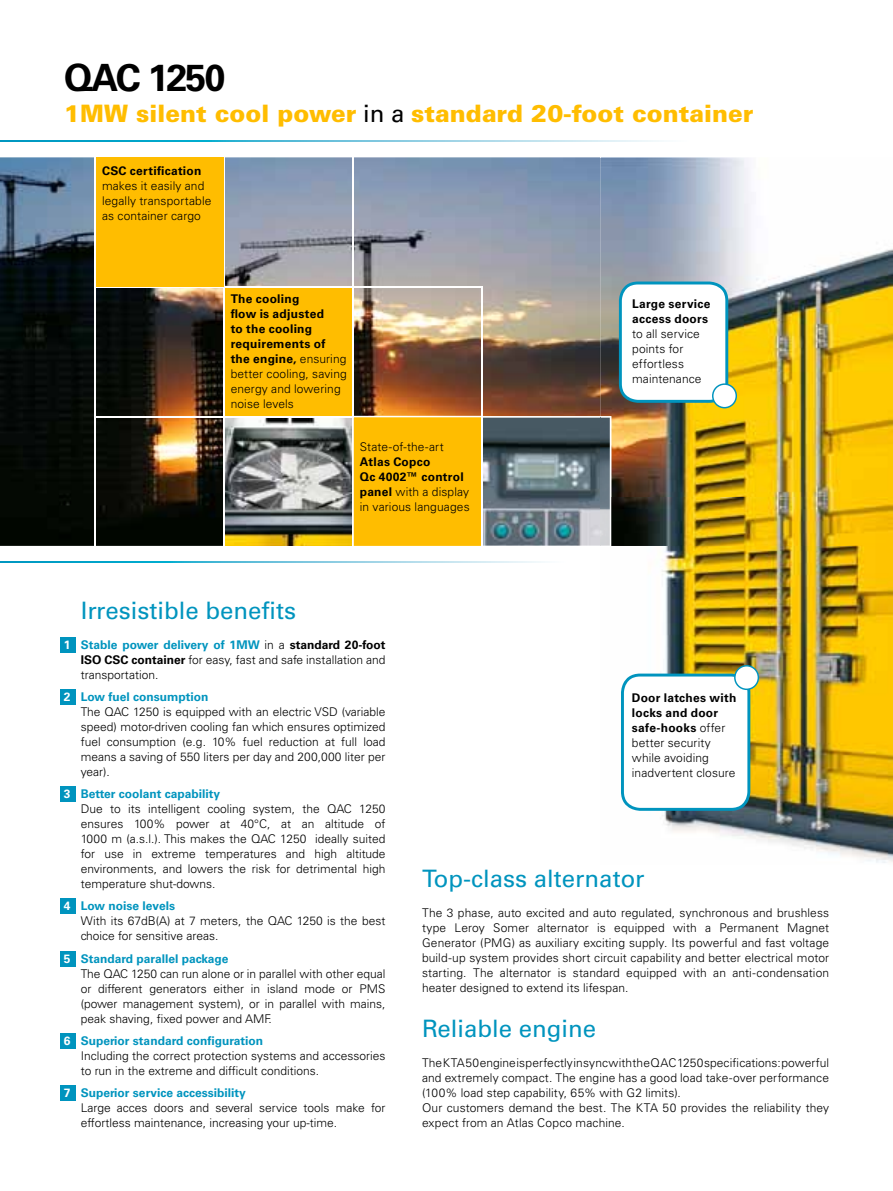
<style>
.page{position:relative;width:893px;height:1191px;background:#fff}
.page>*{position:absolute;margin:0;border:0;box-sizing:border-box;transform-origin:0 0}
.t1{font:700 37.5px "Univers LT Std";letter-spacing:-.05em;color:#000}
.t2{font:24px "Univers LT Std";color:#0094be}
.t3{font:900 24px "Univers LT Std";color:#ffbd00}
.t4{font:300 12px/15px "Univers LT Std";color:#000}
.t5{font:700 12px/15px "Univers LT Std";letter-spacing:.02em;color:#000}
.s1{font-weight:400;color:#000}
.s2{font-weight:300}
.s3{font-weight:700}
.s4{font-weight:700;color:#fff}
.s5{font-weight:700;color:#0094be}
</style>
<div class="page">
<img style="left:0;top:157px;width:601px;height:389px">
<svg style="left:0;top:561px;width:543px;height:2px"></svg>
<svg style="left:0;top:140px;width:662px;height:2px"></svg>
<img style="left:225px;top:417px;width:127px;height:129px">
<div style="left:224px;top:287px;width:129px;height:129px;background:#ffbd00"></div>
<hr style="left:95px;top:154px;width:1px;height:396px;background:#fff">
<hr style="left:223px;top:154px;width:2px;height:397px;background:#fff">
<hr style="left:95px;top:416px;width:258px;height:1px;background:#fff">
<hr style="left:95px;top:286px;width:388px;height:2px;background:#fff">
<div style="left:96px;top:157px;width:127px;height:129px;background:#ffbd00"></div>
<hr style="left:352px;top:154px;width:2px;height:397px;background:#fff">
<svg style="left:353px;top:416px;width:248px;height:130px;background:#b59b3f"></svg>
<hr style="left:482px;top:286px;width:1px;height:265px;background:#fff">
<img style="left:601px;top:157px;width:292px;height:340px">
<img style="left:662px;top:546px;width:231px;height:317px">
<img style="left:611px;top:497px;width:282px;height:49px">
<img style="left:601px;top:416px;width:10px;height:130px">
<svg style="left:619px;top:281px;width:118px;height:127px"></svg>
<svg style="left:621px;top:665px;width:138px;height:146px"></svg>
<div style="left:60px;top:637px;width:15px;height:15px;background:#0094be"></div>
<div style="left:60px;top:689px;width:15px;height:15px;background:#0094be"></div>
<div style="left:60px;top:786px;width:15px;height:15px;background:#0094be"></div>
<div style="left:60px;top:898px;width:15px;height:16px;background:#0094be"></div>
<div style="left:60px;top:951px;width:15px;height:15px;background:#0094be"></div>
<div style="left:60px;top:1033px;width:15px;height:15px;background:#0094be"></div>
<div style="left:60px;top:1084px;width:15px;height:16px;background:#0094be"></div>
<h1 class="t1" style="left:64px;top:56px;width:163px">QAC 1250</h1>
<h2 class="t3" style="left:64px;top:99px;width:691px">1MW silent cool power <span class="s1">in a</span> standard 20-foot container</h2>
<p class="t5" style="left:102px;top:163px;width:101px">CSC certification</p>
<p class="t4" style="left:102px;top:178px;width:111px">makes it easily and legally transportable as container cargo</p>
<p class="t5" style="left:231px;top:291px;width:118px">The cooling<br>flow is adjusted<br>to the cooling requirements of the engine, <span class="s2">ensuring better cooling, saving energy and lowering noise levels</span></p>
<p class="t5" style="left:632px;top:296px;width:80px">Large service access doors</p>
<p class="t4" style="left:632px;top:326px;width:71px">to all service points for effortless maintenance</p>
<p class="t4" style="left:360px;top:439px;width:85px">State-of-the-art</p>
<p class="t4" style="left:360px;top:454px;width:111px"><span class="s3">Atlas Copco<br>Qc 4002™ control panel</span> with a display in various languages</p>
<h2 class="t2" style="left:81px;top:596px;width:217px">Irresistible benefits</h2>
<p class="t4" style="left:81px;top:637px;width:306px;text-align:justify;text-indent:-17px"><span class="s4">1</span> <span class="s5">Stable power delivery of 1MW</span> in a <span class="s3">standard 20-foot ISO CSC container</span> for easy, fast and safe installation and transportation.</p>
<p class="t4" style="left:81px;top:689px;width:306px;text-indent:-17px"><span class="s4">2</span> <span class="s5">Low fuel consumption<br></span>The QAC 1250 is equipped with an electric VSD (variable speed) motor-driven cooling fan which ensures optimized fuel consumption (e.g. 10% fuel reduction at full load means a saving of 550 liters per day and 200,000 liter per year).</p>
<p class="t4" style="left:81px;top:786px;width:306px;text-indent:-17px"><span class="s4">3</span> <span class="s5">Better coolant capability<br></span>Due to its intelligent cooling system, the QAC 1250 ensures 100% power at 40°C, at an altitude of 1000 m (a.s.l.). This makes the QAC 1250 ideally suited for use in extreme temperatures and high altitude environments, and lowers the risk for detrimental high temperature shut-downs.</p>
<p class="t4" style="left:81px;top:898px;width:306px;text-indent:-17px"><span class="s4">4</span> <span class="s5">Low noise levels<br></span>With its 67dB(A) at 7 meters, the QAC 1250 is the best choice for sensitive areas.</p>
<p class="t4" style="left:81px;top:951px;width:306px;text-indent:-17px"><span class="s4">5</span> <span class="s5">Standard parallel package<br></span>The QAC 1250 can run alone or in parallel with other equal or different generators either in island mode or PMS (power management system), or in parallel with mains, peak shaving, fixed power and AMF.</p>
<p class="t4" style="left:81px;top:1033px;width:306px;text-indent:-17px"><span class="s4">6</span> <span class="s5">Superior standard configuration<br></span>Including the correct protection systems and accessories to run in the extreme and difficult conditions.</p>
<p class="t4" style="left:81px;top:1085px;width:306px;text-indent:-17px"><span class="s4">7</span> <span class="s5">Superior service accessibility<br></span>Large acces doors and several service tools make for effortless maintenance, increasing your up-time.</p>
<p class="t4" style="left:632px;top:690px;width:106px"><span class="s3">Door latches with locks and door safe-hooks</span> offer better security while avoiding inadvertent closure</p>
<h2 class="t2" style="left:422px;top:864px;width:224px">Top-class alternator</h2>
<p class="t4" style="left:422px;top:905px;width:409px;text-align:justify">The 3 phase, auto excited and auto regulated, synchronous and brushless type Leroy Somer alternator is equipped with a Permanent Magnet Generator (PMG) as auxiliary exciting supply. Its powerful and fast voltage build-up system provides short circuit capability and better electrical motor starting. The alternator is standard equipped with an anti-condensation heater designed to extend its lifespan.</p>
<h2 class="t2" style="left:422px;top:1014px;width:176px">Reliable engine</h2>
<p class="t4" style="left:422px;top:1055px;width:409px">The KTA 50 engine is perfectly in sync with the QAC 1250 specifications: powerful and extremely compact. The engine has a good load take-over performance (100% load step capability, 65% with G2 limits).<br>Our customers demand the best. The KTA 50 provides the reliability they expect from an Atlas Copco machine.</p>
</div>
